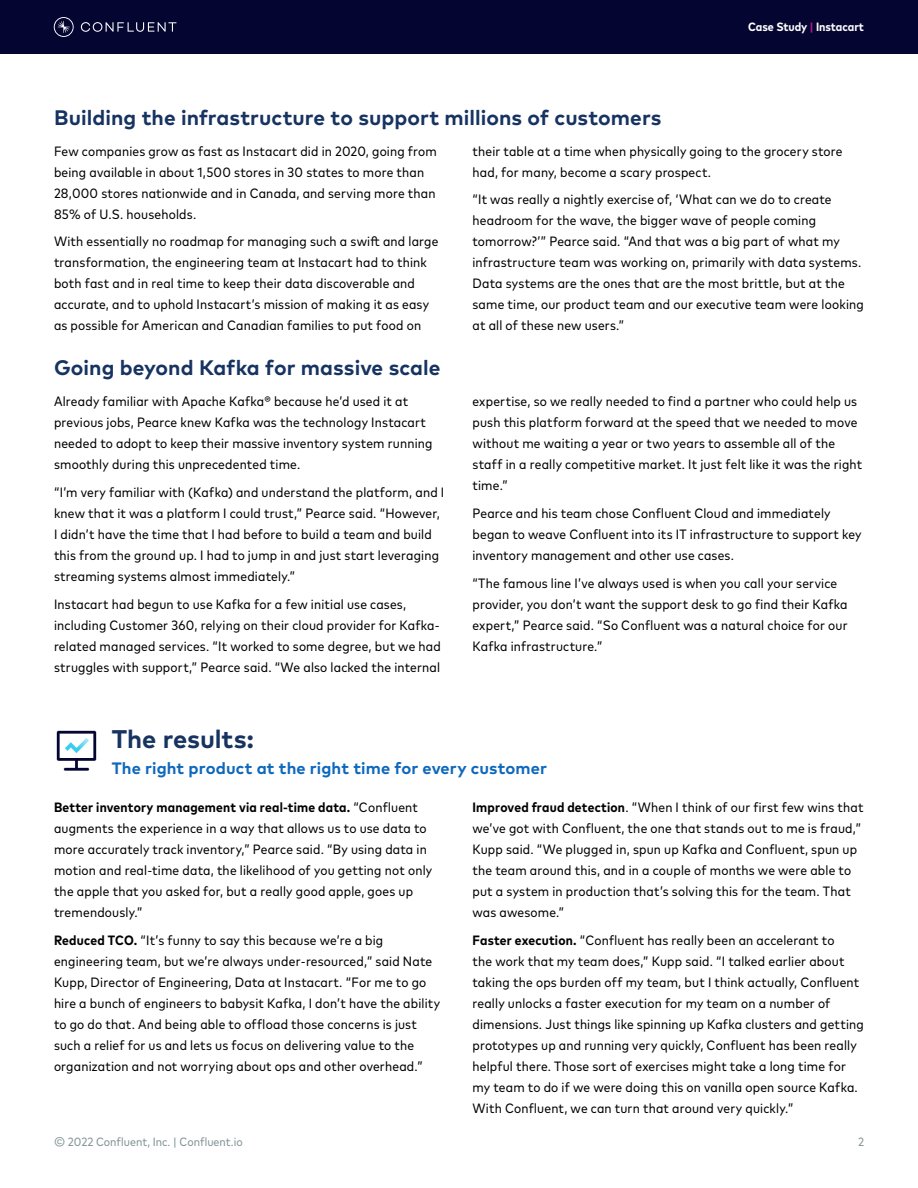
<style>
.page{position:relative;width:918px;height:1188px;background:#fff}
.page>*{position:absolute;margin:0;border:0;box-sizing:border-box;transform-origin:0 0}
.t1{font:700 25.5px "Mark Pro";color:#173361}
.t2{font:700 21px "Mark Pro";letter-spacing:.005em;color:#173361}
.t3{font:700 16.5px "Mark Pro";letter-spacing:.005em;color:#0e68bc}
.t4{font:condensed 13.5px/21px "Mark Pro";letter-spacing:.015em;color:#000}
.t5{font:condensed 12px "Mark Pro";color:#829494}
.t6{font:700 condensed 12px "Mark Pro";color:#fff}
.s1{color:#ae1b85}
.s2{font-weight:700}
</style>
<div class="page">
<div style="left:0;top:0;width:918px;height:54px;background:#040531"></div>
<svg style="left:81px;top:22px;width:95px;height:10px"></svg>
<svg style="left:54px;top:17px;width:20px;height:20px"></svg>
<img style="left:56px;top:730px;width:41px;height:41px">
<h2 class="t2" style="left:54px;top:101px;width:609px">Building the infrastructure to support millions of customers</h2>
<p class="t6" style="left:748px;top:17px;width:117px">Case Study <span class="s1">|</span> Instacart</p>
<p class="t4" style="left:54px;top:139px;width:384px">Few companies grow as fast as Instacart did in 2020, going from being available in about 1,500 stores in 30 states to more than 28,000 stores nationwide and in Canada, and serving more than 85% of U.S. households.</p>
<p class="t4" style="left:54px;top:230px;width:386px">With essentially no roadmap for managing such a swift and large transformation, the engineering team at Instacart had to think both fast and in real time to keep their data discoverable and accurate, and to uphold Instacart’s mission of making it as easy as possible for American and Canadian families to put food on</p>
<h2 class="t2" style="left:54px;top:352px;width:388px">Going beyond Kafka for massive scale</h2>
<p class="t4" style="left:54px;top:390px;width:380px">Already familiar with Apache Kafka® because he’d used it at previous jobs, Pearce knew Kafka was the technology Instacart needed to adopt to keep their massive inventory system running smoothly during this unprecedented time.</p>
<p class="t4" style="left:54px;top:481px;width:392px">“I’m very familiar with (Kafka) and understand the platform, and I knew that it was a platform I could trust,” Pearce said. “However, I didn’t have the time that I had before to build a team and build this from the ground up. I had to jump in and just start leveraging streaming systems almost immediately.”</p>
<p class="t4" style="left:54px;top:592px;width:388px">Instacart had begun to use Kafka for a few initial use cases, including Customer 360, relying on their cloud provider for Kafka&shy;related managed services. “It worked to some degree, but we had struggles with support,” Pearce said. “We also lacked the internal</p>
<p class="t4" style="left:472px;top:139px;width:372px">their table at a time when physically going to the grocery store had, for many, become a scary prospect.</p>
<p class="t4" style="left:472px;top:188px;width:393px">“It was really a nightly exercise of, ‘What can we do to create headroom for the wave, the bigger wave of people coming tomorrow?’” Pearce said. “And that was a big part of what my infrastructure team was working on, primarily with data systems.<br>Data systems are the ones that are the most brittle, but at the same time, our product team and our executive team were looking at all of these new users.”</p>
<p class="t4" style="left:472px;top:390px;width:391px">expertise, so we really needed to find a partner who could help us push this platform forward at the speed that we needed to move without me waiting a year or two years to assemble all of the staff in a really competitive market. It just felt like it was the right time.”</p>
<p class="t4" style="left:472px;top:502px;width:391px">Pearce and his team chose Confluent Cloud and immediately began to weave Confluent into its IT infrastructure to support key inventory management and other use cases.</p>
<p class="t4" style="left:472px;top:571px;width:377px">“The famous line I’ve always used is when you call your service provider, you don’t want the support desk to go find their Kafka expert,” Pearce said. “So Confluent was a natural choice for our Kafka infrastructure.”</p>
<h1 class="t1" style="left:112px;top:719px;width:144px">The results:</h1>
<p class="t3" style="left:112px;top:756px;width:437px">The right product at the right time for every customer</p>
<p class="t4" style="left:54px;top:796px;width:380px"><span class="s2">Better inventory management via real-time data.</span> “Confluent augments the experience in a way that allows us to use data to more accurately track inventory,” Pearce said. “By using data in motion and real-time data, the likelihood of you getting not only the apple that you asked for, but a really good apple, goes up tremendously.”</p>
<p class="t4" style="left:54px;top:928px;width:388px"><span class="s2">Reduced TCO.</span> “It’s funny to say this because we’re a big engineering team, but we’re always under-resourced,” said Nate Kupp, Director of Engineering, Data at Instacart. “For me to go hire a bunch of engineers to babysit Kafka, I don’t have the ability to go do that. And being able to offload those concerns is just such a relief for us and lets us focus on delivering value to the organization and not worrying about ops and other overhead.”</p>
<p class="t4" style="left:472px;top:796px;width:392px"><span class="s2">Improved fraud detection</span>. “When I think of our first few wins that we’ve got with Confluent, the one that stands out to me is fraud,” Kupp said. “We plugged in, spun up Kafka and Confluent, spun up the team around this, and in a couple of months we were able to put a system in production that’s solving this for the team. That was awesome.”</p>
<p class="t4" style="left:472px;top:928px;width:393px"><span class="s2">Faster execution.</span> “Confluent has really been an accelerant to<br>the work that my team does,” Kupp said. “I talked earlier about taking the ops burden off my team, but I think actually, Confluent really unlocks a faster execution for my team on a number of dimensions. Just things like spinning up Kafka clusters and getting prototypes up and running very quickly, Confluent has been really helpful there. Those sort of exercises might take a long time for my team to do if we were doing this on vanilla open source Kafka.<br>With Confluent, we can turn that around very quickly.”</p>
<p class="t5" style="left:54px;top:1133px;width:190px">© 2022 Confluent, Inc. | Confluent.io</p>
<p class="t5" style="left:858px;top:1133px;width:7px">2</p>
</div>
